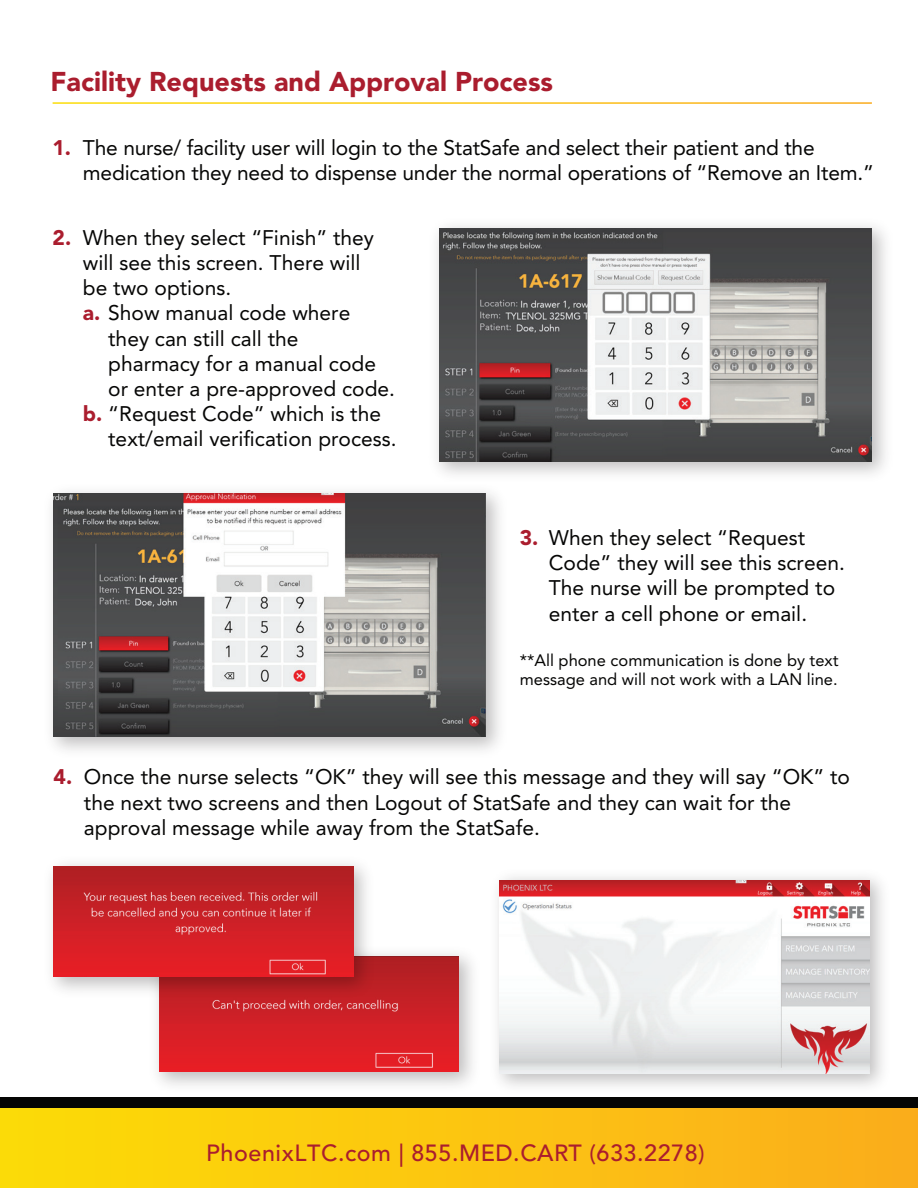
<style>
.page{position:relative;width:918px;height:1188px;background:#fff}
.page>*{position:absolute;margin:0;border:0;box-sizing:border-box;transform-origin:0 0}
.t1{font:900 27px "Avenir LT Pro";color:#aa1d2e}
.t2{font:500 23.25px "Avenir LT Pro";letter-spacing:.025em;color:#aa1d2e}
.t3{font:21px/25.2px "Avenir LT Pro";color:#060605}
.t4{font:16.5px/19.8px "Avenir LT Pro";color:#060605}
.s1{font-weight:900;color:#aa1d2e}
</style>
<div class="page">
<img style="left:156px;top:953px;width:317px;height:133px">
<img style="left:159px;top:957px;width:300px;height:115px">
<div style="left:0;top:1097px;width:918px;height:23px;background:#050504"></div>
<img style="left:436px;top:225px;width:450px;height:250px">
<img style="left:440px;top:229px;width:432px;height:232px">
<img style="left:51px;top:491px;width:449px;height:260px">
<img style="left:54px;top:494px;width:432px;height:242px">
<img style="left:51px;top:863px;width:330px;height:143px">
<img style="left:54px;top:867px;width:299px;height:110px">
<img style="left:497px;top:876px;width:386px;height:211px">
<img style="left:500px;top:880px;width:369px;height:193px">
<div style="left:0;top:1108px;width:918px;height:80px;background:linear-gradient(to right,#fcdc06,#fbad1b)"></div>
<p class="t1" style="left:51px;top:65px;width:504px">Facility Requests and Approval Process</p>
<p class="t3" style="left:83px;top:135px;width:793px;text-indent:-30px"><span class="s1">1.</span> The nurse/ facility user will login to the StatSafe and select their patient and the medication they need to dispense under the normal operations of “Remove an Item.”</p>
<p class="t3" style="left:53px;top:225px;width:323px"><span class="s1">2.</span> When they select “Finish” they</p>
<p class="t3" style="left:83px;top:250px;width:279px">will see this screen. There will</p>
<p class="t3" style="left:83px;top:275px;width:150px">be two options.</p>
<p class="t3" style="left:83px;top:300px;width:269px"><span class="s1">a.</span> Show manual code where</p>
<p class="t3" style="left:108px;top:325px;width:192px">they can still call the</p>
<p class="t3" style="left:108px;top:351px;width:269px">pharmacy for a manual code</p>
<p class="t3" style="left:108px;top:376px;width:288px">or enter a pre-approved code.</p>
<p class="t3" style="left:83px;top:401px;width:300px"><span class="s1">b.</span> “Request Code” which is the</p>
<p class="t3" style="left:108px;top:426px;width:290px">text/email verification process.</p>
<p class="t3" style="left:549px;top:525px;width:298px;text-indent:-29px"><span class="s1">3.</span> When they select “Request<br>Code” they will see this screen.<br>The nurse will be prompted to enter a cell phone or email.</p>
<p class="t4" style="left:520px;top:650px;width:320px">**All phone communication is done by text message and will not work with a LAN line.</p>
<p class="t3" style="left:84px;top:764px;width:768px;text-indent:-30px"><span class="s1">4.</span> Once the nurse selects “OK” they will see this message and they will say “OK” to the next two screens and then Logout of StatSafe and they can wait for the approval message while away from the StatSafe.</p>
<p class="t2" style="left:206px;top:1139px;width:500px">PhoenixLTC.com | 855.MED.CART (633.2278)</p>
</div>
